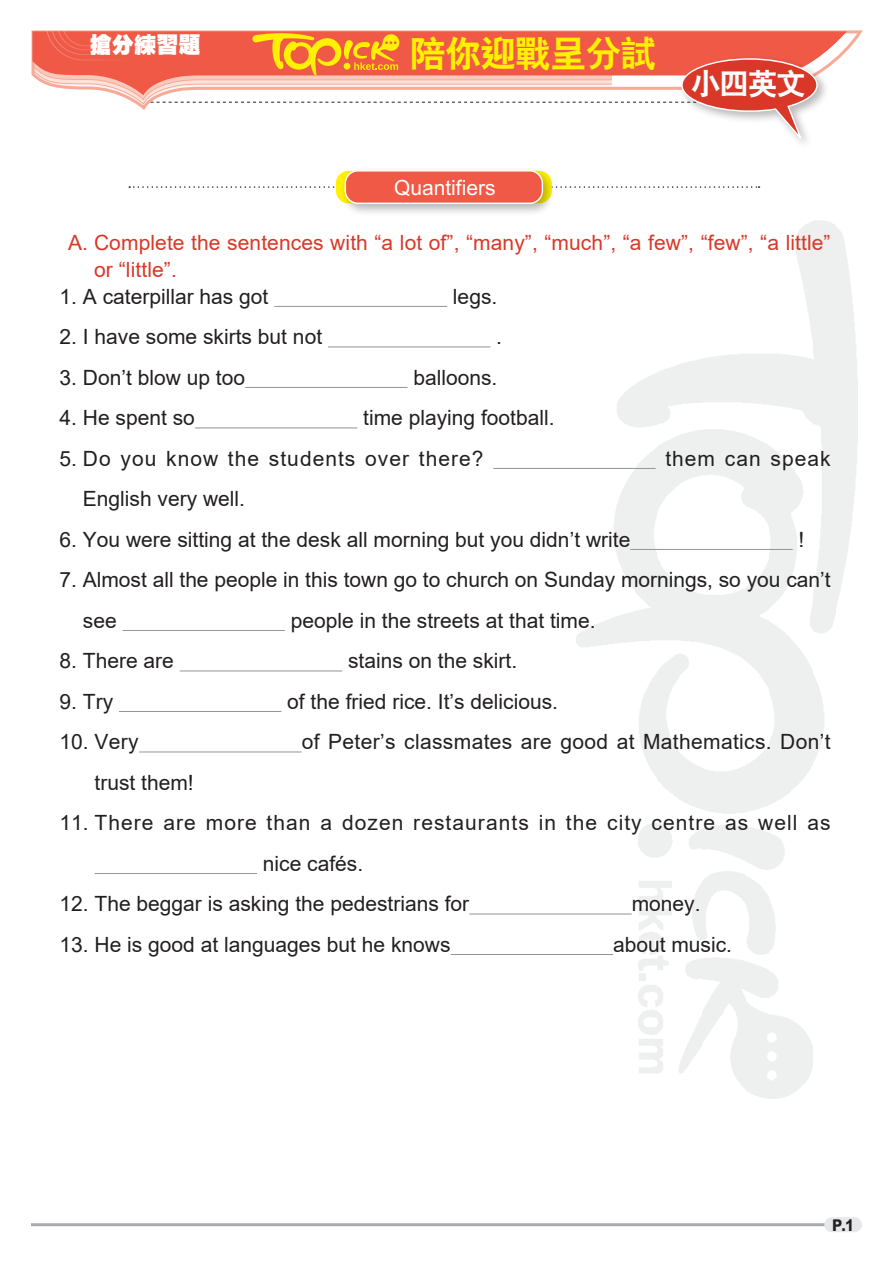
<style>
.page{position:relative;width:893px;height:1263px;background:#fff}
.page>*{position:absolute;margin:0;border:0;box-sizing:border-box;transform-origin:0 0}
.小題eq{font:36px "C Hei 2 Xbold HKSCS";letter-spacing:-.025em;color:#fff101}
.內文{font:30px "C Hei 2 Xbold HKSCS";color:#fff}
.小題{font:22.2px "C Hei Ultra Bold HKSCS";color:#fff}
.英文內容{font:21px/40.5px "Arial";color:#231f20}
.英文內容-2{font:21px/40.5px "Arial";letter-spacing:.05em;color:#231f20}
.英文問題{font:21px/27px "Arial";letter-spacing:.005em;color:#d93829}
.增值題et{font:21px "M Hei Bold HKSCS";color:#fff}
.t1{font:16.2px "M Hei Xbold HKSCS";color:#231f20;scale:.9 1}
</style>
<div class="page">
<svg style="left:129px;top:186px;width:630px;height:2px"></svg>
<div style="left:341px;top:166px;width:215px;height:50px;background:#231f20;opacity:.32"></div>
<div style="left:345px;top:171px;width:197px;height:32px;background:#f05946;border-radius:13px"></div>
<div style="left:345px;top:170px;width:198px;height:34px;border:1px solid #fff;border-radius:13px"></div>
<hr style="left:274px;top:306px;width:173px;height:1px;background:#939598">
<hr style="left:328px;top:347px;width:162px;height:1px;background:#939598">
<hr style="left:245px;top:387px;width:163px;height:1px;background:#939598">
<hr style="left:195px;top:428px;width:162px;height:1px;background:#939598">
<hr style="left:493px;top:468px;width:163px;height:1px;background:#939598">
<hr style="left:630px;top:549px;width:163px;height:1px;background:#939598">
<hr style="left:123px;top:630px;width:162px;height:1px;background:#939598">
<hr style="left:180px;top:671px;width:162px;height:1px;background:#939598">
<hr style="left:119px;top:711px;width:162px;height:1px;background:#939598">
<hr style="left:139px;top:752px;width:163px;height:1px;background:#939598">
<hr style="left:95px;top:873px;width:162px;height:1px;background:#939598">
<hr style="left:469px;top:914px;width:163px;height:1px;background:#939598">
<hr style="left:451px;top:954px;width:162px;height:1px;background:#939598">
<svg style="left:818px;top:31px;width:29px;height:36px"></svg>
<div style="left:678px;top:54px;width:151px;height:96px;background:#231f20;opacity:.32"></div>
<svg style="left:31px;top:30px;width:787px;height:116px"></svg>
<hr style="left:31px;top:1223px;width:831px;height:3px;background:#a8a9ad">
<div style="left:824px;top:1217px;width:38px;height:15px;background:#e6e7e9;border-radius:7px"></div>
<p class="小題" style="left:90px;top:30px;width:113px">搶分練習題</p>
<p class="小題eq" style="left:410px;top:30px;width:248px">陪你迎戰呈分試</p>
<p class="內文" style="left:691px;top:64px;width:117px">小四英文</p>
<p class="增值題et" style="left:394px;top:172px;width:103px">Quantifiers</p>
<p class="英文問題" style="left:94px;top:229px;width:738px;text-indent:-26px">A. Complete the sentences with “a lot of”, “many”, “much”, “a few”, “few”, “a little” or “little”.</p>
<p class="英文內容" style="left:60px;top:276px;width:210px">1. A caterpillar has got</p>
<p class="英文內容" style="left:453px;top:276px;width:46px">legs.</p>
<p class="英文內容" style="left:60px;top:317px;width:264px">2. I have some skirts but not</p>
<p class="英文內容" style="left:496px;top:317px;width:7px">.</p>
<p class="英文內容" style="left:60px;top:357px;width:187px">3. Don’t blow up too</p>
<p class="英文內容" style="left:413px;top:357px;width:86px">balloons.</p>
<p class="英文內容" style="left:60px;top:398px;width:137px">4. He spent so</p>
<p class="英文內容" style="left:363px;top:398px;width:193px">time playing football.</p>
<p class="英文內容-2" style="left:60px;top:438px;width:425px">5. Do you know the students over there?</p>
<p class="英文內容-2" style="left:665px;top:438px;width:167px">them can speak</p>
<p class="英文內容" style="left:83px;top:479px;width:164px">English very well.</p>
<p class="英文內容" style="left:60px;top:519px;width:572px">6. You were sitting at the desk all morning but you didn’t write</p>
<p class="英文內容" style="left:799px;top:519px;width:7px">!</p>
<p class="英文內容" style="left:83px;top:560px;width:749px;text-indent:-23px">7. Almost all the people in this town go to church on Sunday mornings, so you can’t see</p>
<p class="英文內容" style="left:291px;top:600px;width:306px">people in the streets at that time.</p>
<p class="英文內容" style="left:60px;top:641px;width:116px">8. There are</p>
<p class="英文內容" style="left:348px;top:641px;width:171px">stains on the skirt.</p>
<p class="英文內容" style="left:60px;top:681px;width:55px">9. Try</p>
<p class="英文內容" style="left:287px;top:681px;width:272px">of the fried rice. It’s delicious.</p>
<p class="英文內容" style="left:60px;top:722px;width:81px">10. Very</p>
<p class="英文內容" style="left:302px;top:722px;width:530px">of Peter’s classmates are good at Mathematics. Don’t</p>
<p class="英文內容" style="left:95px;top:762px;width:101px">trust them!</p>
<p class="英文內容-2" style="left:263px;top:803px;width:569px;text-indent:-203px">11. There are more than a dozen restaurants in the city centre as well as nice cafés.</p>
<p class="英文內容" style="left:60px;top:884px;width:411px">12. The beggar is asking the pedestrians for</p>
<p class="英文內容" style="left:632px;top:884px;width:70px">money.</p>
<p class="英文內容" style="left:60px;top:924px;width:393px">13. He is good at languages but he knows</p>
<p class="英文內容" style="left:613px;top:924px;width:121px">about music.</p>
<p class="t1" style="left:832px;top:1214px;width:26px">P.1</p>
</div>
